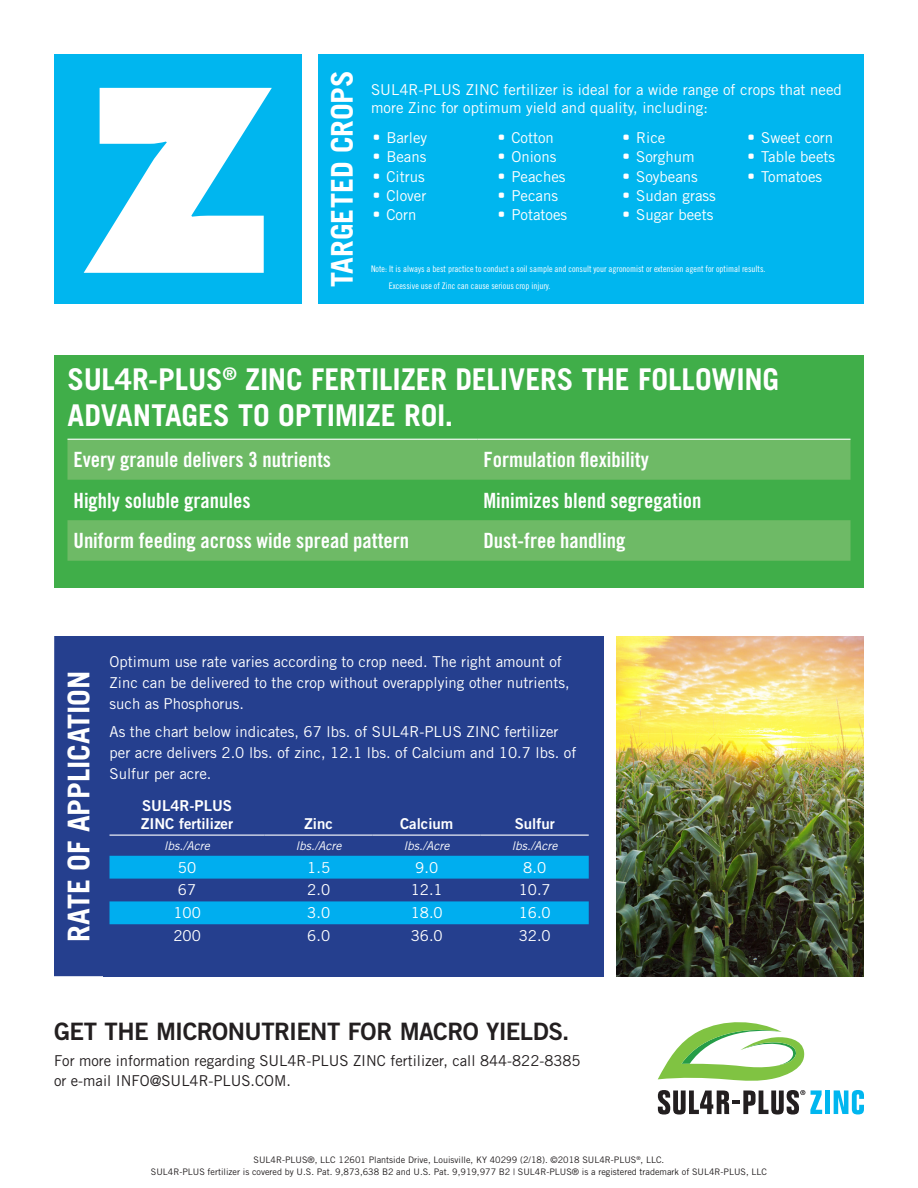
<style>
.page{position:relative;width:918px;height:1188px;background:#fff}
.page>*{position:absolute;margin:0;border:0;box-sizing:border-box;transform-origin:0 0}
.t1{font:700 30px/36px "Trade Gothic LT Std";letter-spacing:-.005em;color:#fff}
.t2{font:24px "Trade Gothic LT Std Bd 2";letter-spacing:-.025em;color:#231f20}
.t3{font:21px "Trade Gothic LT Std Bd Cn 20";color:#fff}
.t4{font:15px/21px "Trade Gothic LT Std";color:#fff}
.t5{font:15px/19.5px "Trade Gothic LT Std";color:#231f20}
.t6{font:15px/18px "Trade Gothic LT Std Bd 2";color:#fff}
.t7{font:italic 12px "Trade Gothic LT Std";color:#fff}
.t8{font:9px "Trade Gothic LT Std";color:#231f20}
.t9{font:9px "Trade Gothic LT Std Cn 18";color:#fff}
.s1{font-family:"OCRA Std"}
</style>
<div class="page">
<div style="left:364px;top:54px;width:500px;height:250px;background:#00b6ef"></div>
<div style="left:318px;top:54px;width:48px;height:250px;background:#00b6ef"></div>
<div style="left:54px;top:636px;width:49px;height:340px;background:#253f8e"></div>
<div style="left:103px;top:636px;width:501px;height:340px;background:#253f8e"></div>
<svg style="left:110px;top:856px;width:479px;height:68px"></svg>
<hr style="left:110px;top:835px;width:155px;height:1px;background:#fff">
<hr style="left:265px;top:835px;width:108px;height:1px;background:#fff">
<hr style="left:373px;top:835px;width:108px;height:1px;background:#fff">
<hr style="left:481px;top:835px;width:108px;height:1px;background:#fff">
<div style="left:54px;top:54px;width:248px;height:250px;background:#00b6ef"></div>
<svg style="left:84px;top:88px;width:188px;height:185px"></svg>
<img style="left:616px;top:636px;width:248px;height:340px">
<div style="left:54px;top:355px;width:810px;height:233px;background:#40ae49"></div>
<svg style="left:68px;top:440px;width:782px;height:121px;fill:#6eba66"></svg>
<hr style="left:68px;top:439px;width:409px;height:1px;background:#fff">
<hr style="left:477px;top:439px;width:373px;height:1px;background:#fff">
<svg style="left:658px;top:1023px;width:147px;height:58px"></svg>
<svg style="left:658px;top:1090px;width:164px;height:25px"></svg>
<div style="left:825px;top:1090px;width:5px;height:24px;background:#00b6ef"></div>
<svg style="left:834px;top:1090px;width:30px;height:24px"></svg>
<p class="t1" style="left:324px;top:287px;width:218px;rotate:-90deg">TARGETED CROPS</p>
<p class="t4" style="left:371px;top:81px;width:472px;line-height:18px">SUL4R-PLUS ZINC fertilizer is ideal for a wide range of crops that need more Zinc for optimum yield and quality, including:</p>
<p class="t4" style="left:371px;top:127px;width:58px"><span class="s1">•</span> Barley</p>
<p class="t4" style="left:371px;top:146px;width:57px"><span class="s1">•</span> Beans</p>
<p class="t4" style="left:371px;top:166px;width:55px"><span class="s1">•</span> Citrus</p>
<p class="t4" style="left:371px;top:185px;width:57px"><span class="s1">•</span> Clover</p>
<p class="t4" style="left:371px;top:204px;width:47px"><span class="s1">•</span> Corn</p>
<p class="t4" style="left:496px;top:127px;width:59px"><span class="s1">•</span> Cotton</p>
<p class="t4" style="left:496px;top:146px;width:62px"><span class="s1">•</span> Onions</p>
<p class="t4" style="left:496px;top:166px;width:71px"><span class="s1">•</span> Peaches</p>
<p class="t4" style="left:496px;top:185px;width:64px"><span class="s1">•</span> Pecans</p>
<p class="t4" style="left:496px;top:204px;width:73px"><span class="s1">•</span> Potatoes</p>
<p class="t4" style="left:621px;top:127px;width:46px"><span class="s1">•</span> Rice</p>
<p class="t4" style="left:621px;top:146px;width:75px"><span class="s1">•</span> Sorghum</p>
<p class="t4" style="left:621px;top:166px;width:79px"><span class="s1">•</span> Soybeans</p>
<p class="t4" style="left:621px;top:185px;width:96px"><span class="s1">•</span> Sudan grass</p>
<p class="t4" style="left:621px;top:204px;width:94px"><span class="s1">•</span> Sugar beets</p>
<p class="t4" style="left:746px;top:127px;width:89px"><span class="s1">•</span> Sweet corn</p>
<p class="t4" style="left:746px;top:146px;width:91px"><span class="s1">•</span> Table beets</p>
<p class="t4" style="left:746px;top:166px;width:78px"><span class="s1">•</span> Tomatoes</p>
<p class="t9" style="left:371px;top:263px;width:396px">Note: It is always a best practice to conduct a soil sample and consult your agronomist or extension agent for optimal results.</p>
<p class="t9" style="left:389px;top:280px;width:163px">Excessive use of Zinc can cause serious crop injury.</p>
<p class="t1" style="left:68px;top:361px;width:713px">SUL4R-PLUS<sup>®</sup> ZINC FERTILIZER DELIVERS THE FOLLOWING<br>ADVANTAGES TO OPTIMIZE ROI.</p>
<p class="t3" style="left:74px;top:447px;width:259px">Every granule delivers 3 nutrients</p>
<p class="t3" style="left:483px;top:447px;width:167px">Formulation flexibility</p>
<p class="t3" style="left:74px;top:487px;width:179px">Highly soluble granules</p>
<p class="t3" style="left:483px;top:487px;width:220px">Minimizes blend segregation</p>
<p class="t3" style="left:74px;top:528px;width:337px">Uniform feeding across wide spread pattern</p>
<p class="t3" style="left:483px;top:528px;width:144px">Dust-free handling</p>
<p class="t1" style="left:60px;top:942px;width:273px;rotate:-90deg">RATE OF APPLICATION</p>
<p class="t4" style="left:110px;top:651px;width:462px">Optimum use rate varies according to crop need. The right amount of<br>Zinc can be delivered to the crop without overapplying other nutrients, such as Phosphorus.</p>
<p class="t4" style="left:110px;top:721px;width:468px">As the chart below indicates, 67 lbs. of SUL4R-PLUS ZINC fertilizer per acre delivers 2.0 lbs. of zinc, 12.1 lbs. of Calcium and 10.7 lbs. of<br>Sulfur per acre.</p>
<p class="t6" style="left:141px;top:796px;width:94px">SUL4R-PLUS<br>ZINC fertilizer</p>
<p class="t6" style="left:305px;top:814px;width:30px">Zinc</p>
<p class="t6" style="left:400px;top:814px;width:55px">Calcium</p>
<p class="t6" style="left:515px;top:814px;width:42px">Sulfur</p>
<p class="t7" style="left:164px;top:838px;width:47px">lbs./Acre</p>
<p class="t7" style="left:296px;top:838px;width:47px">lbs./Acre</p>
<p class="t7" style="left:404px;top:838px;width:47px">lbs./Acre</p>
<p class="t7" style="left:512px;top:838px;width:47px">lbs./Acre</p>
<p class="t4" style="left:178px;top:857px;width:20px">50</p>
<p class="t4" style="left:307px;top:857px;width:24px">1.5</p>
<p class="t4" style="left:415px;top:857px;width:24px">9.0</p>
<p class="t4" style="left:523px;top:857px;width:24px">8.0</p>
<p class="t4" style="left:178px;top:879px;width:20px">67</p>
<p class="t4" style="left:307px;top:879px;width:24px">2.0</p>
<p class="t4" style="left:411px;top:879px;width:34px">12.1</p>
<p class="t4" style="left:519px;top:879px;width:34px">10.7</p>
<p class="t4" style="left:173px;top:902px;width:29px">100</p>
<p class="t4" style="left:307px;top:902px;width:24px">3.0</p>
<p class="t4" style="left:411px;top:902px;width:34px">18.0</p>
<p class="t4" style="left:519px;top:902px;width:34px">16.0</p>
<p class="t4" style="left:173px;top:925px;width:29px">200</p>
<p class="t4" style="left:307px;top:925px;width:24px">6.0</p>
<p class="t4" style="left:411px;top:925px;width:34px">36.0</p>
<p class="t4" style="left:519px;top:925px;width:34px">32.0</p>
<p class="t2" style="left:54px;top:1017px;width:517px">GET THE MICRONUTRIENT FOR MACRO YIELDS.</p>
<p class="t5" style="left:54px;top:1051px;width:528px">For more information regarding SUL4R-PLUS ZINC fertilizer, call 844-822-8385 or e-mail INFO@SUL4R-PLUS.COM.</p>
<p class="t8" style="left:254px;top:1154px;width:412px">SUL4R-PLUS®, LLC 12601 Plantside Drive, Louisville, KY 40299 (2/18). ©2018 SUL4R-PLUS<sup>®</sup>, LLC.</p>
<p class="t8" style="left:151px;top:1166px;width:618px">SUL4R-PLUS fertilizer is covered by U.S. Pat. 9,873,638 B2 and U.S. Pat. 9,919,977 B2 | SUL4R-PLUS® is a registered trademark of SUL4R-PLUS, LLC</p>
</div>
